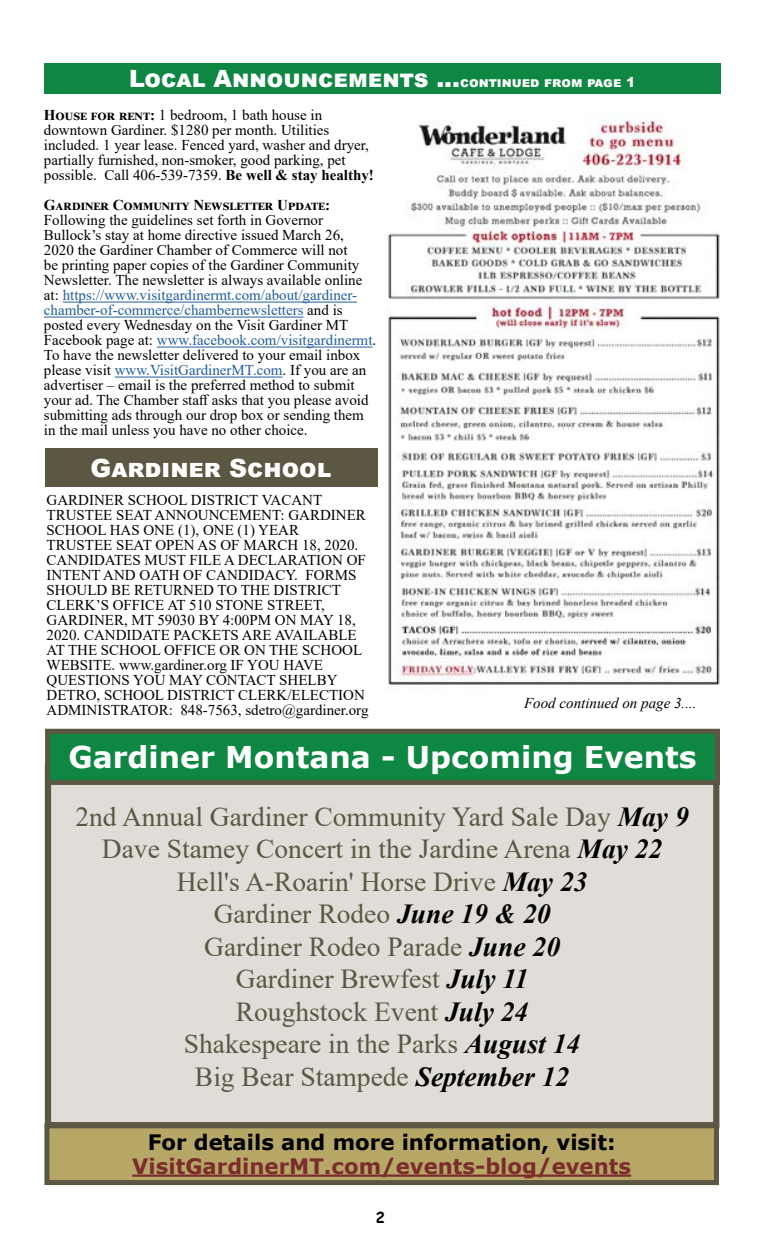
<style>
.page{position:relative;width:765px;height:1260px;background:#fff}
.page>*{position:absolute;margin:0;border:0;box-sizing:border-box;transform-origin:0 0}
.t1{font:700 30px "Verdana";color:#fff}
.t2{font:27.5px/32.5px "Times New Roman";color:#5c5743;text-align:center}
.t3{font:900 25px "Arial";color:#fff}
.t4{font:900 23.75px "Arial";color:#fff}
.t5{font:700 21.25px "Verdana";color:#7b2c2c}
.t6{font:700 21.25px "Verdana";color:#000}
.t7{font:15px/15px "Times New Roman";color:#000}
.t8{font:700 15px "Times New Roman";letter-spacing:.01em;color:#000}
.t9{font:italic 15px "Times New Roman";color:#000}
.t10{font:700 15px "Comic Sans MS";color:#000}
.s1{font-size:13.75px}
.s2{font-weight:700}
.s3{color:#215e9e}
.s4{font-weight:700;font-style:italic;color:#000}
</style>
<div class="page">
<div style="left:44px;top:63px;width:676px;height:31px;background:#0e8743"></div>
<div style="left:48px;top:767px;width:668px;height:358px;background:#e0ddd8"></div>
<div style="left:45px;top:764px;width:674px;height:364px;border:6px solid #5c5743"></div>
<div style="left:48px;top:731px;width:670px;height:51px;background:#0e8743"></div>
<div style="left:45px;top:729px;width:675px;height:56px;border:5px solid #5c5743"></div>
<div style="left:47px;top:1126px;width:670px;height:57px;background:#b7a767"></div>
<hr style="left:132px;top:1175px;width:499px;height:2px;background:#7b2c2c">
<div style="left:44px;top:1123px;width:675px;height:62px;border:5px solid #5c5743"></div>
<img style="left:388px;top:114px;width:332px;height:574px">
<div style="left:45px;top:449px;width:332px;height:38px;background:#5c5743"></div>
<hr style="left:63px;top:302px;width:294px;height:1px;background:#215e9e">
<hr style="left:44px;top:317px;width:260px;height:1px;background:#215e9e">
<hr style="left:157px;top:347px;width:215px;height:1px;background:#215e9e">
<hr style="left:115px;top:377px;width:168px;height:1px;background:#215e9e">
<h3 class="t4" style="left:129px;top:61px;width:508px">Local Announcements ...<span class="s1">continued from page 1</span></h3>
<p class="t7" style="left:44px;top:107px;width:331px"><span class="s2">House for rent:</span> 1 bedroom, 1 bath house in downtown Gardiner. $1280 per month. Utilities included. 1 year lease. Fenced yard, washer and dryer, partially furnished, non-smoker, good parking, pet possible. Call 406-539-7359. <span class="s2">Be well &amp; stay healthy!</span></p>
<p class="t8" style="left:44px;top:195px;width:288px">Gardiner Community Newsletter Update:</p>
<p class="t7" style="left:44px;top:212px;width:334px">Following the guidelines set forth in Governor Bullock’s stay at home directive issued March 26, 2020 the Gardiner Chamber of Commerce will not<br>be printing paper copies of the Gardiner Community Newsletter. The newsletter is always available online at: <span class="s3">https://www.visitgardinermt.com/about/gardiner&shy;chamber-of-commerce/chambernewsletters</span> and is posted every Wednesday on the Visit Gardiner MT Facebook page at: <span class="s3">www.facebook.com/visitgardinermt</span>.<br>To have the newsletter delivered to your email inbox please visit <span class="s3">www.VisitGardinerMT.com</span>. If you are an advertiser – email is the preferred method to submit your ad. The Chamber staff asks that you please avoid submitting ads through our drop box or sending them in the mail unless you have no other choice.</p>
<h3 class="t3" style="left:91px;top:450px;width:242px">Gardiner School</h3>
<p class="t7" style="left:47px;top:492px;width:323px">GARDINER SCHOOL DISTRICT VACANT TRUSTEE SEAT ANNOUNCEMENT: GARDINER SCHOOL HAS ONE (1), ONE (1) YEAR TRUSTEE SEAT OPEN AS OF MARCH 18, 2020.<br>CANDIDATES MUST FILE A DECLARATION OF INTENT AND OATH OF CANDIDACY. FORMS SHOULD BE RETURNED TO THE DISTRICT CLERK’S OFFICE AT 510 STONE STREET, GARDINER, MT 59030 BY 4:00PM ON MAY 18, 2020. CANDIDATE PACKETS ARE AVAILABLE AT THE SCHOOL OFFICE OR ON THE SCHOOL WEBSITE. www.gardiner.org IF YOU HAVE QUESTIONS YOU MAY CONTACT SHELBY DETRO, SCHOOL DISTRICT CLERK/ELECTION ADMINISTRATOR: 848-7563, sdetro@gardiner.org</p>
<p class="t9" style="left:524px;top:693px;width:174px">Food continued on page 3....</p>
<h1 class="t1" style="left:68px;top:736px;width:630px">Gardiner Montana - Upcoming Events</h1>
<p class="t2" style="left:75px;top:799px;width:615px">2nd Annual Gardiner Community Yard Sale Day <span class="s4">May 9<br></span>Dave Stamey Concert in the Jardine Arena <span class="s4">May 22<br></span>Hell's A-Roarin' Horse Drive <span class="s4">May 23<br></span>Gardiner Rodeo <span class="s4">June 19 &amp; 20<br></span>Gardiner Rodeo Parade <span class="s4">June 20<br></span>Gardiner Brewfest <span class="s4">July 11<br></span>Roughstock Event <span class="s4">July 24<br></span>Shakespeare in the Parks <span class="s4">August 14<br></span>Big Bear Stampede <span class="s4">September 12</span></p>
<h3 class="t6" style="left:148px;top:1128px;width:469px">For details and more information, visit:</h3>
<h3 class="t5" style="left:132px;top:1151px;width:500px">VisitGardinerMT.com/events-blog/events</h3>
<p class="t10" style="left:376px;top:1207px;width:11px">2</p>
</div>
